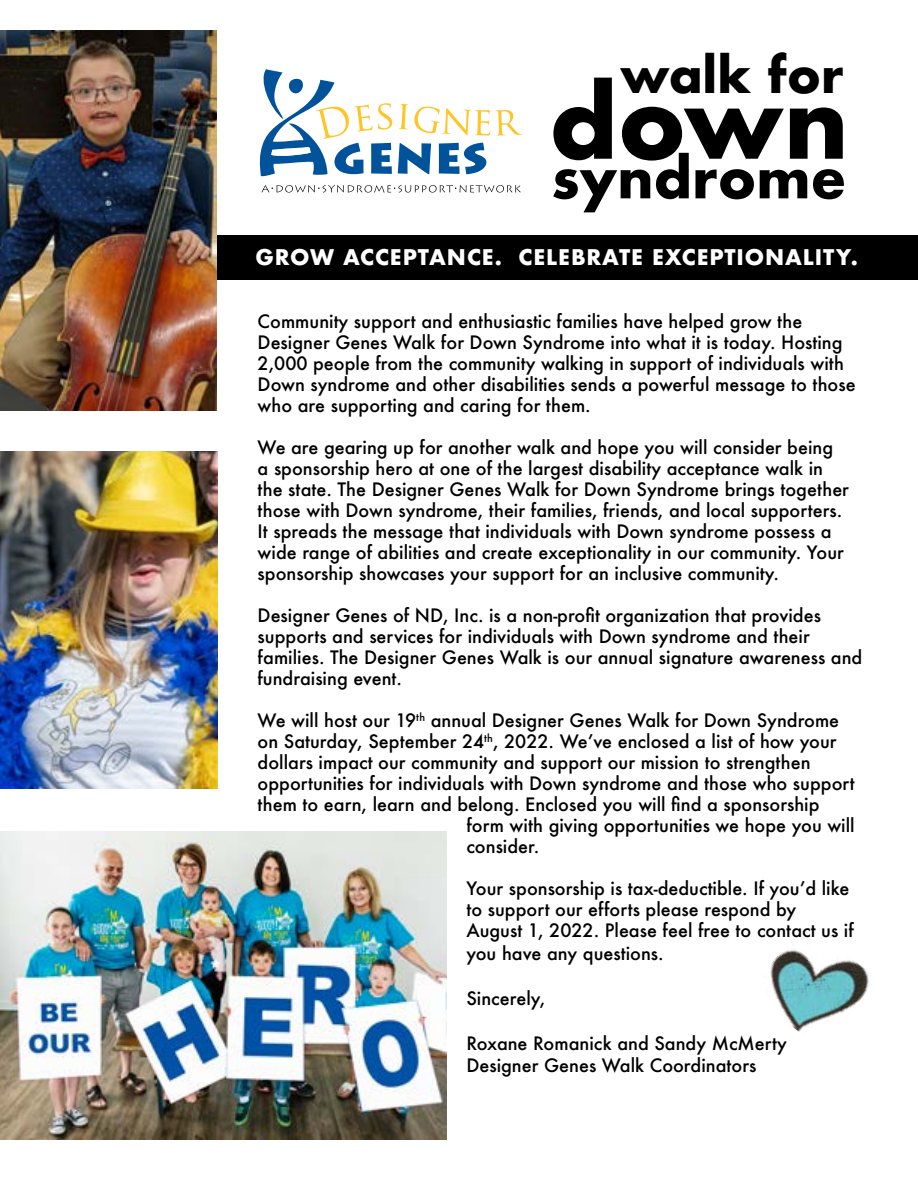
<style>
.page{position:relative;width:918px;height:1188px;background:#fff}
.page>*{position:absolute;margin:0;border:0;box-sizing:border-box;transform-origin:0 0}
.t1{font:700 97.65px "Futura";color:#000}
.t2{font:700 54.9px "Futura";color:#000}
.t3{font:700 48.45px "Futura";color:#000}
.t4{font:700 21px "Futura";letter-spacing:.04em;color:#fff}
.t5{font:500 18px/21px "Futura";color:#000}
</style>
<div class="page">
<div style="left:187px;top:235px;width:731px;height:44px;background:#000"></div>
<svg style="left:259px;top:69px;width:263px;height:108px"></svg>
<svg style="left:262px;top:185px;width:259px;height:8px"></svg>
<img style="left:0;top:30px;width:216px;height:381px">
<img style="left:0;top:452px;width:218px;height:337px">
<img style="left:0;top:831px;width:446px;height:308px">
<img style="left:770px;top:949px;width:99px;height:83px">
<h3 class="t3" style="left:620px;top:40px;width:225px">walk for</h3>
<h1 class="t1" style="left:549px;top:51px;width:301px">down</h1>
<h2 class="t2" style="left:552px;top:138px;width:296px">syndrome</h2>
<p class="t4" style="left:256px;top:242px;width:604px">GROW ACCEPTANCE. CELEBRATE EXCEPTIONALITY.</p>
<p class="t5" style="left:258px;top:311px;width:600px">Community support and enthusiastic families have helped grow the Designer Genes Walk for Down Syndrome into what it is today. Hosting 2,000 people from the community walking in support of individuals with Down syndrome and other disabilities sends a powerful message to those who are supporting and caring for them.</p>
<p class="t5" style="left:258px;top:437px;width:593px">We are gearing up for another walk and hope you will consider being<br>a sponsorship hero at one of the largest disability acceptance walk in the state. The Designer Genes Walk for Down Syndrome brings together those with Down syndrome, their families, friends, and local supporters.<br>It spreads the message that individuals with Down syndrome possess a wide range of abilities and create exceptionality in our community. Your sponsorship showcases your support for an inclusive community.</p>
<p class="t5" style="left:258px;top:605px;width:606px">Designer Genes of ND, Inc. is a non-profit organization that provides supports and services for individuals with Down syndrome and their families. The Designer Genes Walk is our annual signature awareness and fundraising event.</p>
<p class="t5" style="left:258px;top:710px;width:583px">We will host our 19<sup>th</sup> annual Designer Genes Walk for Down Syndrome</p>
<p class="t5" style="left:258px;top:731px;width:580px">on Saturday, September 24<sup>th</sup>, 2022. We’ve enclosed a list of how your</p>
<p class="t5" style="left:258px;top:752px;width:554px">dollars impact our community and support our mission to strengthen</p>
<p class="t5" style="left:258px;top:773px;width:599px">opportunities for individuals with Down syndrome and those who support</p>
<p class="t5" style="left:258px;top:794px;width:563px">them to earn, learn and belong. Enclosed you will find a sponsorship</p>
<p class="t5" style="left:466px;top:815px;width:390px">form with giving opportunities we hope you will</p>
<p class="t5" style="left:466px;top:836px;width:75px">consider.</p>
<p class="t5" style="left:466px;top:878px;width:389px;line-height:21.5px">Your sponsorship is tax-deductible. If you’d like to support our efforts please respond by August 1, 2022. Please feel free to contact us if you have any questions.</p>
<p class="t5" style="left:466px;top:987px;width:81px">Sincerely,</p>
<p class="t5" style="left:466px;top:1032px;width:322px;line-height:22.5px">Roxane Romanick and Sandy McMerty<br>Designer Genes Walk Coordinators</p>
</div>
